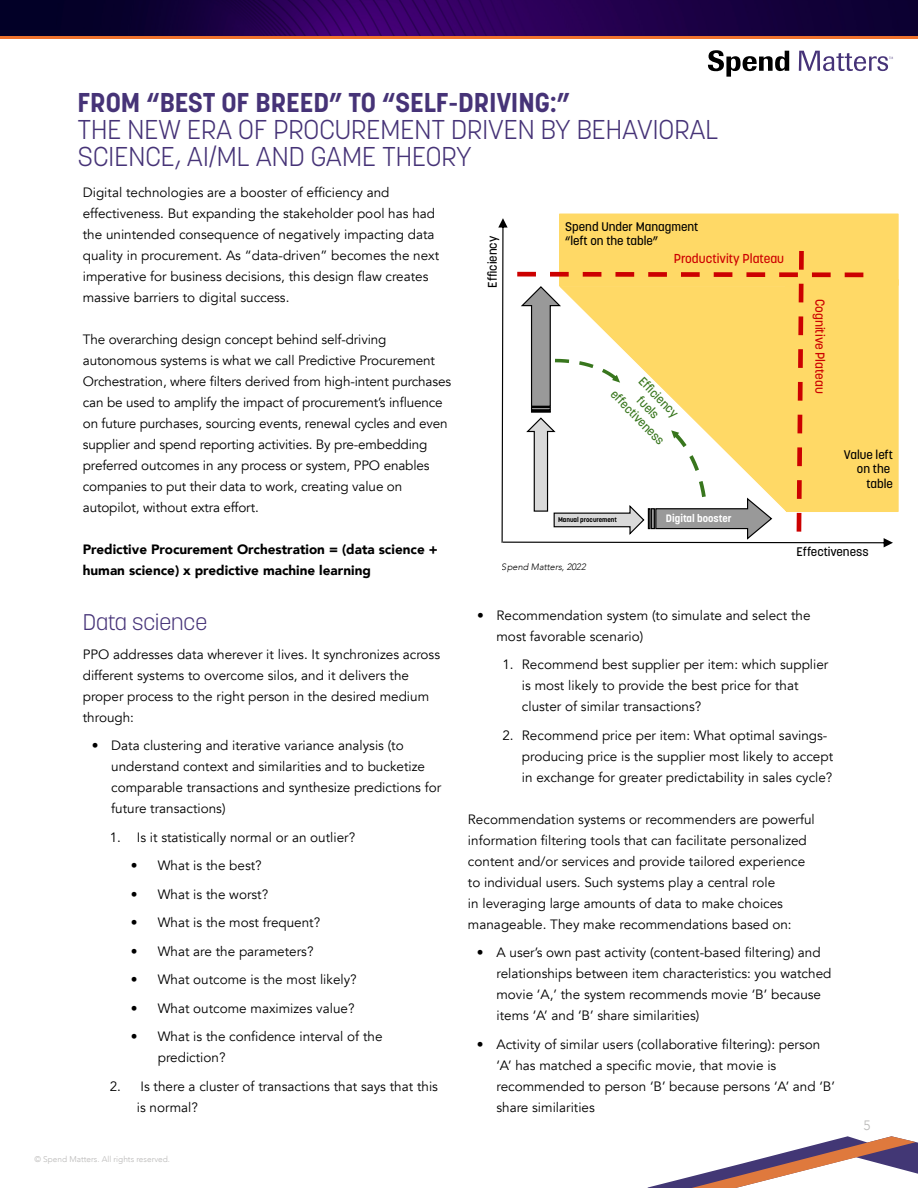
<style>
.page{position:relative;width:918px;height:1188px;background:#fff}
.page>*{position:absolute;margin:0;border:0;box-sizing:border-box;transform-origin:0 0}
.t1{font:300 27px/27px "Korolev";color:#463377}
.t2{font:700 27px "Korolev";color:#463377}
.t3{font:300 22.5px "Korolev";color:#463378}
.t4{font:13.5px/21px "Avenir";color:#000}
.t5{font:900 13.5px/21px "Avenir";color:#000}
.t6{font:300 13.5px "Avenir";color:#b9b8b7}
.t7{font:500 12.9px "Korolev";color:#c00}
.t8{font:500 12.3px/14.9px "Korolev";color:#000;text-align:right}
.t9{font:500 12.15px/14.5px "Korolev";color:#38761d;text-align:center}
.t10{font:700 10.65px "Korolev";color:#fff}
.t11{font:italic 300 9.15px "Avenir";color:#000}
.t12{font:300 8.25px "Avenir";color:#b9b8b7}
.t13{font:700 6.75px "Korolev";color:#000}
</style>
<div class="page">
<svg style="left:648px;top:1136px;width:270px;height:52px"></svg>
<img style="left:0;top:0;width:918px;height:36px">
<hr style="left:0;top:36px;width:918px;height:3px;background:#f0732d">
<svg style="left:708px;top:50px;width:81px;height:27px"></svg>
<svg style="left:799px;top:51px;width:94px;height:20px"></svg>
<div style="left:787px;top:280px;width:111px;height:231px;background:#ffd966"></div>
<div style="left:560px;top:214px;width:338px;height:71px;background:#ffd966"></div>
<svg style="left:498px;top:218px;width:395px;height:329px"></svg>
<svg style="left:557px;top:285px;width:230px;height:229px"></svg>
<h1 class="t2" style="left:77px;top:86px;width:494px">FROM “BEST OF BREED” TO “SELF-DRIVING:”</h1>
<h1 class="t1" style="left:77px;top:116px;width:642px">THE NEW ERA OF PROCUREMENT DRIVEN BY BEHAVIORAL<br>SCIENCE, AI/ML AND GAME THEORY</h1>
<p class="t4" style="left:83px;top:182px;width:358px">Digital technologies are a booster of efficiency and effectiveness. But expanding the stakeholder pool has had the unintended consequence of negatively impacting data quality in procurement. As “data-driven” becomes the next imperative for business decisions, this design flaw creates massive barriers to digital success.</p>
<p class="t4" style="left:83px;top:329px;width:370px">The overarching design concept behind self-driving autonomous systems is what we call Predictive Procurement Orchestration, where filters derived from high-intent purchases can be used to amplify the impact of procurement’s influence on future purchases, sourcing events, renewal cycles and even supplier and spend reporting activities. By pre-embedding preferred outcomes in any process or system, PPO enables companies to put their data to work, creating value on autopilot, without extra effort.</p>
<p class="t5" style="left:83px;top:538px;width:356px">Predictive Procurement Orchestration = (data science + human science) x predictive machine learning</p>
<h2 class="t3" style="left:83px;top:608px;width:126px">Data science</h2>
<p class="t4" style="left:83px;top:644px;width:359px">PPO addresses data wherever it lives. It synchronizes across different systems to overcome silos, and it delivers the proper process to the right person in the desired medium through:</p>
<p class="t4" style="left:111px;top:736px;width:331px;text-indent:-19px">• Data clustering and iterative variance analysis (to understand context and similarities and to bucketize comparable transactions and synthesize predictions for future transactions)</p>
<p class="t4" style="left:110px;top:827px;width:247px">1. Is it statistically normal or an outlier?</p>
<p class="t4" style="left:131px;top:856px;width:132px">• What is the best?</p>
<p class="t4" style="left:131px;top:884px;width:139px">• What is the worst?</p>
<p class="t4" style="left:131px;top:913px;width:191px">• What is the most frequent?</p>
<p class="t4" style="left:131px;top:941px;width:184px">• What are the parameters?</p>
<p class="t4" style="left:131px;top:970px;width:227px">• What outcome is the most likely?</p>
<p class="t4" style="left:131px;top:998px;width:225px">• What outcome maximizes value?</p>
<p class="t4" style="left:158px;top:1027px;width:226px;text-indent:-27px">• What is the confidence interval of the prediction?</p>
<p class="t4" style="left:137px;top:1076px;width:303px;text-indent:-27px">2. Is there a cluster of transactions that says that this is normal?</p>
<p class="t12" style="left:35px;top:1155px;width:137px">© Spend Matters. All rights reserved.</p>
<p class="t8" style="left:485px;top:288px;width:53px;rotate:-90deg">Efficiency</p>
<p class="t8" style="left:565px;top:219px;width:135px;text-align:left">Spend Under Managment “left on the table”</p>
<p class="t7" style="left:674px;top:250px;width:112px">Productivity Plateau</p>
<p class="t9" style="left:639px;top:367px;width:72px;rotate:46deg">Effi ciency fuels effectiveness</p>
<p class="t13" style="left:558px;top:515px;width:60px">Manual procurement</p>
<p class="t10" style="left:666px;top:512px;width:67px">Digital booster</p>
<p class="t11" style="left:502px;top:562px;width:85px">Spend Matters, 2022</p>
<p class="t7" style="left:828px;top:299px;width:97px;rotate:90deg">Cognitive Plateau</p>
<p class="t8" style="left:844px;top:447px;width:51px">Value left on the table</p>
<p class="t8" style="left:797px;top:545px;width:73px">Effectiveness</p>
<p class="t4" style="left:496px;top:605px;width:316px;text-indent:-19px">• Recommendation system (to simulate and select the most favorable scenario)</p>
<p class="t4" style="left:522px;top:654px;width:308px;text-indent:-19px">1. Recommend best supplier per item: which supplier is most likely to provide the best price for that cluster of similar transactions?</p>
<p class="t4" style="left:522px;top:725px;width:313px;text-indent:-19px">2. Recommend price per item: What optimal savings&shy;producing price is the supplier most likely to accept in exchange for greater predictability in sales cycle?</p>
<p class="t4" style="left:468px;top:809px;width:348px">Recommendation systems or recommenders are powerful information filtering tools that can facilitate personalized content and/or services and provide tailored experience to individual users. Such systems play a central role<br>in leveraging large amounts of data to make choices manageable. They make recommendations based on:</p>
<p class="t4" style="left:496px;top:943px;width:336px;text-indent:-19px">• A user’s own past activity (content-based filtering) and relationships between item characteristics: you watched movie ‘A,’ the system recommends movie ‘B’ because items ‘A’ and ‘B’ share similarities)</p>
<p class="t4" style="left:496px;top:1034px;width:340px;text-indent:-19px">• Activity of similar users (collaborative filtering): person ‘A’ has matched a specific movie, that movie is recommended to person ‘B’ because persons ‘A’ and ‘B’ share similarities</p>
<p class="t6" style="left:863px;top:1117px;width:9px">5</p>
</div>
